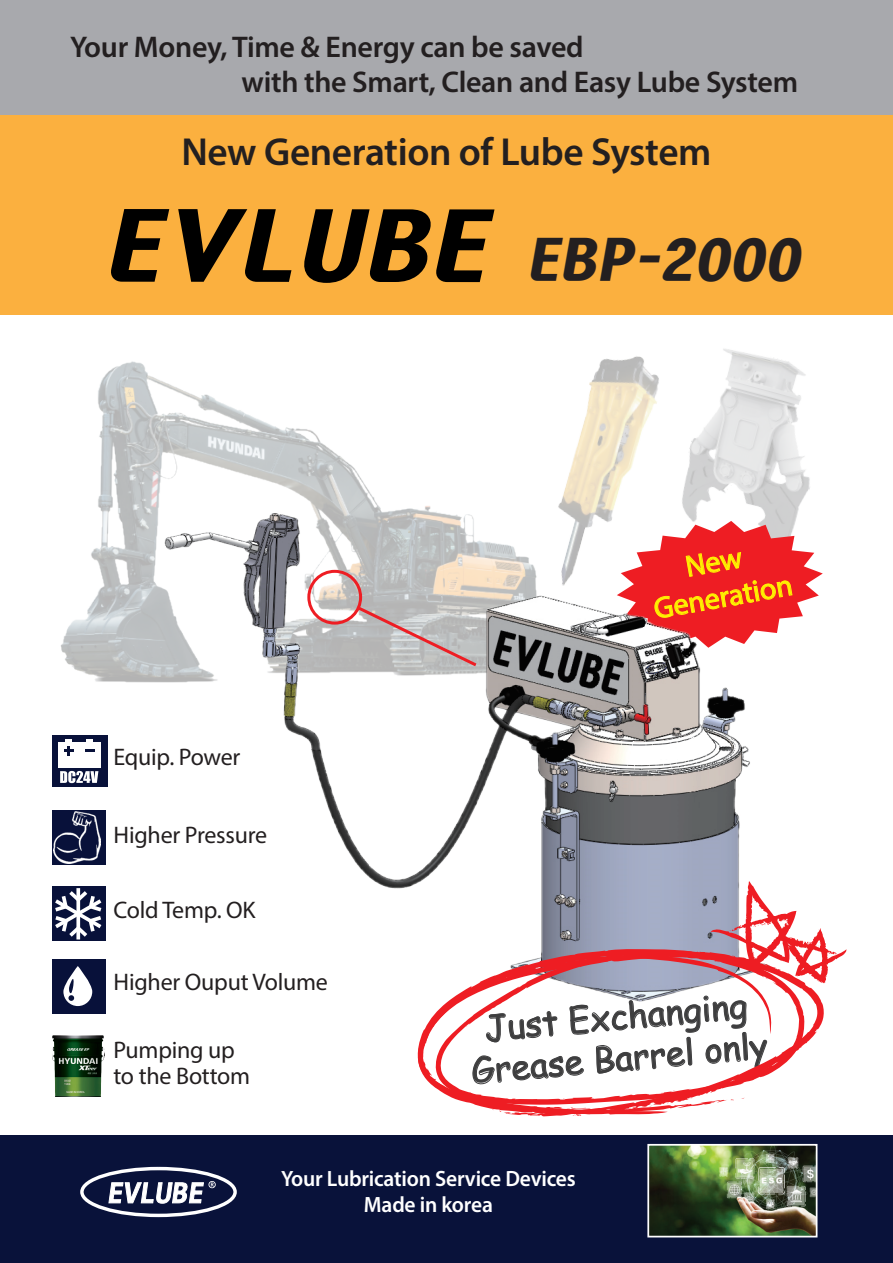
<style>
.page{position:relative;width:893px;height:1263px;background:#fff}
.page>*{position:absolute;margin:0;border:0;box-sizing:border-box;transform-origin:0 0}
.t1{font:italic 49.2px "Headline R HM";color:#231f20}
.t2{font:600 39.3px "Myriad Pro";letter-spacing:-.01em;color:#231f20}
.t3{font:34.5px/41.4px "Comic Sans MS";color:#3e3e3f;text-align:center}
.t4{font:600 30px "Myriad Pro";letter-spacing:-.01em;color:#231f20}
.t5{font:30px/36px "Myriad Pro";color:#fff101;text-align:center}
.t6{font:24px "Myriad Pro";letter-spacing:-.01em;color:#231f20}
.t7{font:600 22.2px "Myriad Pro";letter-spacing:-.01em;color:#fff}
</style>
<div class="page">
<img style="left:682px;top:349px;width:128px;height:172px">
<img style="left:558px;top:356px;width:101px;height:155px">
<img style="left:61px;top:361px;width:370px;height:321px">
<svg style="left:770px;top:521px;width:53px;height:112px"></svg>
<img style="left:164px;top:511px;width:606px;height:378px">
<svg style="left:418px;top:986px;width:327px;height:130px"></svg>
<svg style="left:491px;top:1109px;width:12px;height:3px"></svg>
<svg style="left:586px;top:1108px;width:28px;height:7px"></svg>
<svg style="left:472px;top:881px;width:375px;height:210px"></svg>
<div style="left:0;top:0;width:893px;height:115px;background:#a8a9ad"></div>
<div style="left:0;top:115px;width:893px;height:200px;background:#fbb03f"></div>
<div style="left:0;top:1135px;width:893px;height:128px;background:#09123a"></div>
<div style="left:52px;top:735px;width:55px;height:51px;background:#08113a"></div>
<div style="left:58px;top:742px;width:42px;height:25px;background:#fff"></div>
<svg style="left:64px;top:739px;width:9px;height:16px"></svg>
<svg style="left:85px;top:739px;width:10px;height:13px"></svg>
<svg style="left:60px;top:771px;width:38px;height:12px"></svg>
<div style="left:52px;top:810px;width:53px;height:54px;background:#08113a"></div>
<img style="left:54px;top:811px;width:47px;height:53px">
<div style="left:52px;top:886px;width:53px;height:55px;background:#08113a"></div>
<svg style="left:55px;top:887px;width:51px;height:53px"></svg>
<div style="left:52px;top:959px;width:53px;height:55px;background:#08113a"></div>
<svg style="left:63px;top:966px;width:29px;height:40px"></svg>
<svg style="left:68px;top:975px;width:6px;height:26px"></svg>
<img style="left:52px;top:1035px;width:53px;height:61px">
<div style="left:80px;top:1167px;width:157px;height:50px;border:3px solid #fff;border-radius:50%"></div>
<svg style="left:108px;top:1181px;width:108px;height:23px"></svg>
<img style="left:650px;top:1147px;width:164px;height:87px">
<div style="left:647px;top:1144px;width:170px;height:93px;border:2px solid #fff"></div>
<svg style="left:111px;top:209px;width:58px;height:73px"></svg>
<svg style="left:178px;top:209px;width:113px;height:73px"></svg>
<svg style="left:304px;top:209px;width:190px;height:74px"></svg>
<p class="t4" style="left:70px;top:28px;width:515px">Your Money, Time &amp; Energy can be saved</p>
<p class="t4" style="left:242px;top:63px;width:558px">with the Smart, Clean and Easy Lube System</p>
<p class="t2" style="left:181px;top:127px;width:532px">New Generation of Lube System</p>
<p class="t1" style="left:527px;top:235px;width:284px">EBP-2000</p>
<p class="t6" style="left:113px;top:742px;width:129px">Equip. Power</p>
<p class="t6" style="left:113px;top:820px;width:155px">Higher Pressure</p>
<p class="t6" style="left:113px;top:895px;width:144px">Cold Temp. OK</p>
<p class="t6" style="left:113px;top:967px;width:216px">Higher Ouput Volume</p>
<p class="t6" style="left:113px;top:1035px;width:123px">Pumping up</p>
<p class="t6" style="left:113px;top:1061px;width:138px">to the Bottom</p>
<p class="t5" style="left:645px;top:555px;width:142px;rotate:-10deg">New<br>Generation</p>
<p class="t3" style="left:466px;top:1008px;width:299px;rotate:-5deg">Just Exchanging<br>Grease Barrel only</p>
<p class="t7" style="left:281px;top:1165px;width:296px">Your Lubrication Service Devices</p>
<p class="t7" style="left:364px;top:1191px;width:130px">Made in korea</p>
</div>
